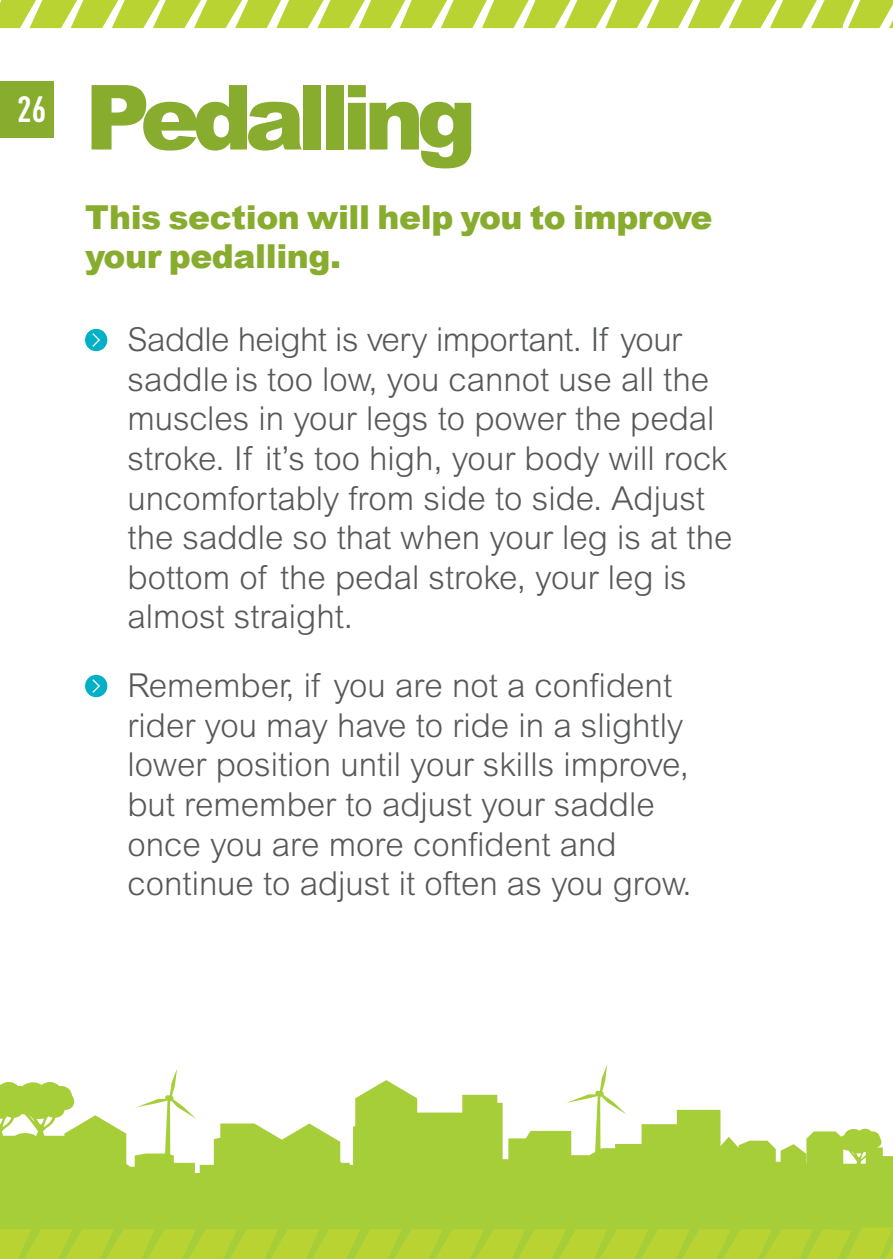
<style>
.page{position:relative;width:893px;height:1259px;background:#fff}
.page>*{position:absolute;margin:0;border:0;box-sizing:border-box;transform-origin:0 0}
.t1{font:900 90px "Arial";letter-spacing:-.085em;color:#88ac2e}
.t2{font:700 36px "DIN Cond";color:#fff}
.t3{font:300 33px/39.6px "Arial";color:#57585a}
.t4{font:900 33px/39.6px "Arial";letter-spacing:-.01em;color:#88ac2e}
</style>
<div class="page">
<svg style="left:0;top:1064px;width:893px;height:163px;fill:#a6ce39"></svg>
<div style="left:0;top:82px;width:54px;height:56px;background:#88ac2e"></div>
<div style="left:85px;top:329px;width:22px;height:22px;background:#00b0c7;border-radius:50%"></div>
<svg style="left:92px;top:333px;width:8px;height:14px"></svg>
<div style="left:85px;top:675px;width:22px;height:22px;background:#00b0c7;border-radius:50%"></div>
<svg style="left:92px;top:679px;width:8px;height:14px"></svg>
<svg style="left:0;top:0;width:893px;height:28px"></svg>
<svg style="left:0;top:1227px;width:893px;height:32px"></svg>
<p class="t2" style="left:17px;top:87px;width:30px">26</p>
<h1 class="t1" style="left:85px;top:52px;width:393px">Pedalling</h1>
<p class="t4" style="left:85px;top:196px;width:629px">This section will help you to improve your pedalling.</p>
<p class="t3" style="left:128px;top:320px;width:606px">Saddle height is very important. If your saddle is too low, you cannot use all the muscles in your legs to power the pedal stroke. If it’s too high, your body will rock uncomfortably from side to side. Adjust the saddle so that when your leg is at the bottom of the pedal stroke, your leg is almost straight.</p>
<p class="t3" style="left:128px;top:665px;width:565px">Remember, if you are not a confident rider you may have to ride in a slightly lower position until your skills improve, but remember to adjust your saddle once you are more confident and continue to adjust it often as you grow.</p>
</div>
